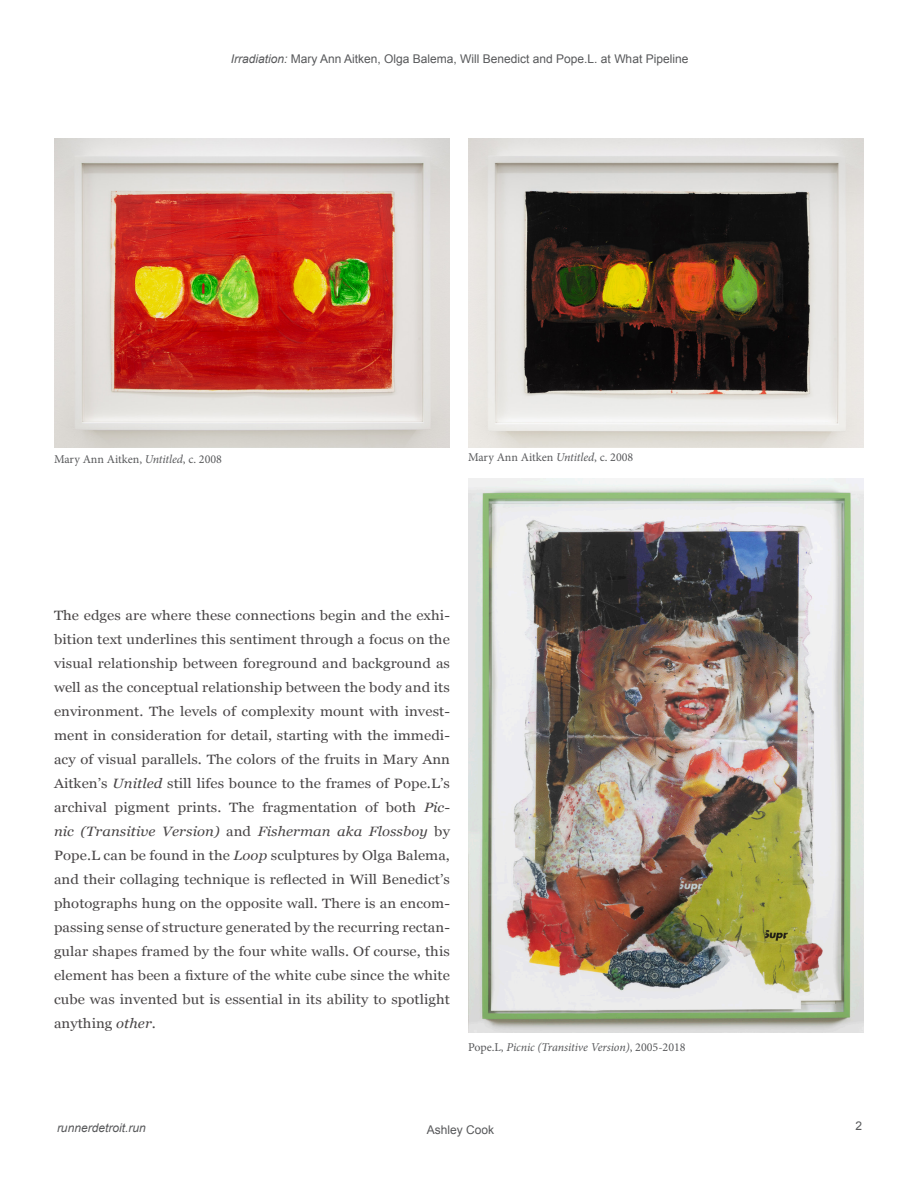
<style>
.page{position:relative;width:918px;height:1188px;background:#fff}
.page>*{position:absolute;margin:0;border:0;box-sizing:border-box;transform-origin:0 0}
.t1{font:13.5px/24px "Georgia";letter-spacing:.005em;color:#494647;text-align:justify;scale:1.1 1}
.t2{font:12px "Arial";color:#57585a}
.t3{font:12px "Minion Pro";color:#57585a}
.t4{font:italic 12px "Minion Pro";letter-spacing:-.01em;color:#57585a}
.t5{font:italic 12px "Arial";color:#57585a}
.s1{font-style:italic}
.s2{font-style:normal}
</style>
<div class="page">
<img style="left:54px;top:139px;width:396px;height:308px">
<img style="left:468px;top:139px;width:396px;height:308px">
<img style="left:468px;top:479px;width:396px;height:554px">
<p class="t2" style="left:231px;top:51px;width:459px"><span class="s1">Irradiation:</span> Mary Ann Aitken, Olga Balema, Will Benedict and Pope.L. at What Pipeline</p>
<p class="t3" style="left:54px;top:451px;width:170px">Mary Ann Aitken, <span class="s1">Untitled</span>, c. 2008</p>
<p class="t3" style="left:468px;top:449px;width:167px">Mary Ann Aitken <span class="s1">Untitled</span>, c. 2008</p>
<p class="t1" style="left:54px;top:603px;width:362px">The edges are where these connections begin and the exhi&shy;bition text underlines this sentiment through a focus on the visual relationship between foreground and background as well as the conceptual relationship between the body and its environment. The levels of complexity mount with invest&shy;ment in consideration for detail, starting with the immedi&shy;acy of visual parallels. The colors of the fruits in Mary Ann Aitken’s <span class="s1">Unitled</span> still lifes bounce to the frames of Pope.L’s archival pigment prints. The fragmentation of both <span class="s1">Pic&shy;nic (Transitive Version)</span> and <span class="s1">Fisherman aka Flossboy</span> by Pope.L can be found in the <span class="s1">Loop</span> sculptures by Olga Balema, and their collaging technique is reflected in Will Benedict’s photographs hung on the opposite wall. There is an encom&shy;passing sense of structure generated by the recurring rectan&shy;gular shapes framed by the four white walls. Of course, this element has been a fixture of the white cube since the white cube was invented but is essential in its ability to spotlight anything <span class="s1">other</span>.</p>
<p class="t4" style="left:468px;top:1039px;width:219px"><span class="s2">Pope.L,</span> Picnic (Transitive Version)<span class="s2">, 2005-2018</span></p>
<p class="t5" style="left:57px;top:1120px;width:90px">runnerdetroit.run</p>
<p class="t2" style="left:856px;top:1118px;width:8px">2</p>
<p class="t2" style="left:427px;top:1122px;width:69px">Ashley Cook</p>
</div>
